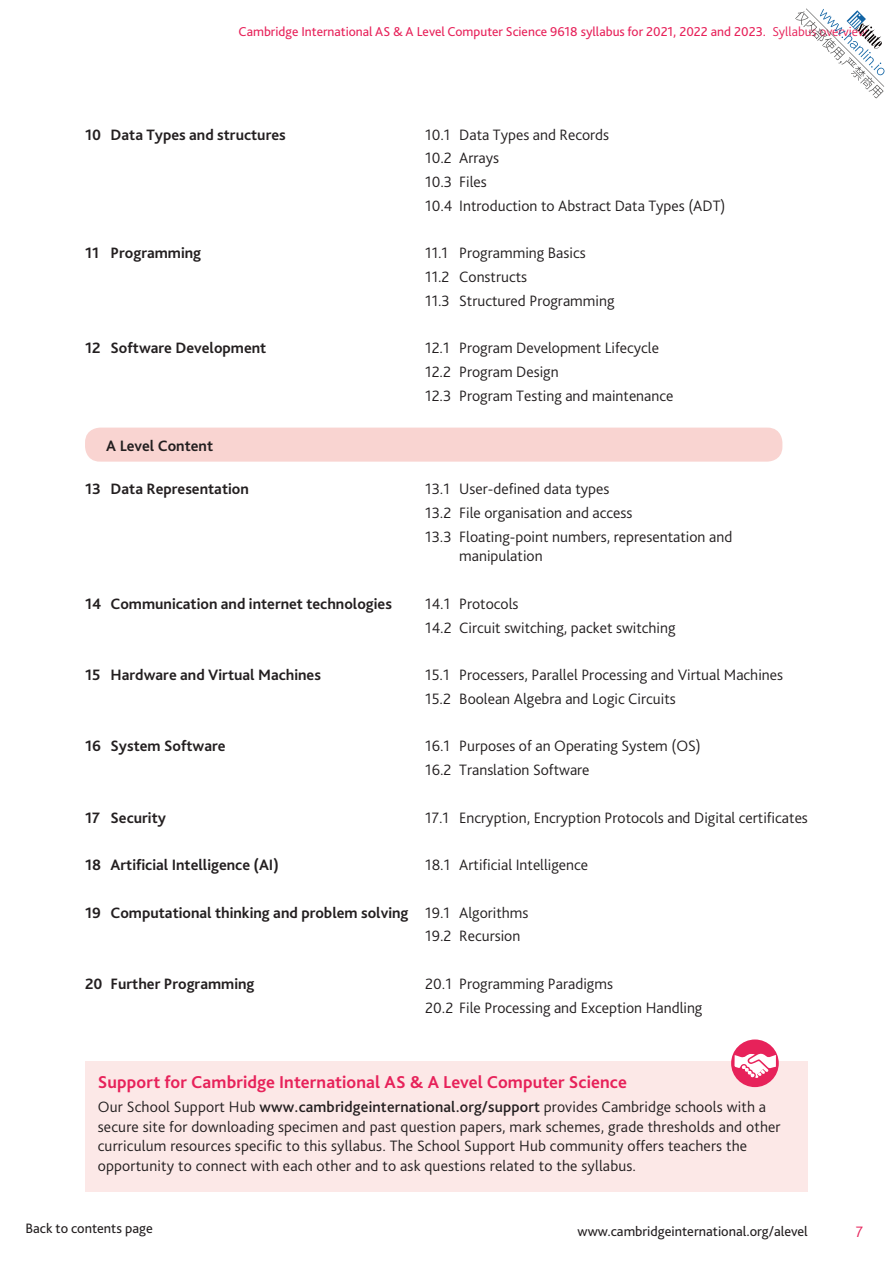
<style>
.page{position:relative;width:893px;height:1263px;background:#fff}
.page>*{position:absolute;margin:0;border:0;box-sizing:border-box;transform-origin:0 0}
.t1{font:700 18px "Bliss Pro";letter-spacing:.005em;color:#e7225a}
.t2{font:300 15.75px/23.7px "Bliss Pro";color:#231f20}
.t3{font:700 15.75px/23.7px "Bliss Pro";color:#231f20}
.t4{font:300 15.75px "Bliss Pro";color:#e7225a}
.t5{font:14.25px "Bliss Pro";color:#231f20}
.t6{font:13.5px "Bliss Pro";color:#e7225a}
.s1{font-weight:300}
.s2{font-weight:500}
</style>
<div class="page">
<div style="left:85px;top:428px;width:697px;height:34px;background:#f9d4d1;border-radius:15px"></div>
<div style="left:85px;top:1062px;width:723px;height:130px;background:#fce8e7"></div>
<div style="left:731px;top:1039px;width:48px;height:48px;background:#e7225a;border-radius:50%"></div>
<svg style="left:734px;top:1053px;width:42px;height:27px"></svg>
<svg style="left:795px;top:9px;width:89px;height:89px"></svg>
<p class="t6" style="left:239px;top:23px;width:630px">Cambridge International AS &amp; A Level Computer Science 9618 syllabus for 2021, 2022 and 2023. <span class="s1">Syllabus overview</span></p>
<p class="t3" style="left:85px;top:122px;width:202px">10 Data Types and structures</p>
<p class="t2" style="left:425px;top:122px;width:302px">10.1 Data Types and Records<br>10.2 Arrays<br>10.3 Files<br>10.4 Introduction to Abstract Data Types (ADT)</p>
<p class="t3" style="left:85px;top:241px;width:118px">11 Programming</p>
<p class="t2" style="left:425px;top:241px;width:191px">11.1 Programming Basics<br>11.2 Constructs<br>11.3 Structured Programming</p>
<p class="t3" style="left:85px;top:336px;width:183px">12 Software Development</p>
<p class="t2" style="left:425px;top:336px;width:250px">12.1 Program Development Lifecycle<br>12.2 Program Design<br>12.3 Program Testing and maintenance</p>
<p class="t3" style="left:106px;top:433px;width:108px">A Level Content</p>
<p class="t3" style="left:85px;top:477px;width:165px">13 Data Representation</p>
<p class="t2" style="left:425px;top:477px;width:309px">13.1 User-defined data types<br>13.2 File organisation and access<br>13.3 Floating-point numbers, representation and</p>
<p class="t2" style="left:459px;top:544px;width:85px">manipulation</p>
<p class="t3" style="left:85px;top:592px;width:308px">14 Communication and internet technologies</p>
<p class="t2" style="left:425px;top:592px;width:252px">14.1 Protocols<br>14.2 Circuit switching, packet switching</p>
<p class="t3" style="left:85px;top:663px;width:237px">15 Hardware and Virtual Machines</p>
<p class="t2" style="left:425px;top:663px;width:359px">15.1 Processers, Parallel Processing and Virtual Machines<br>15.2 Boolean Algebra and Logic Circuits</p>
<p class="t3" style="left:85px;top:734px;width:142px">16 System Software</p>
<p class="t2" style="left:425px;top:734px;width:277px">16.1 Purposes of an Operating System (OS)<br>16.2 Translation Software</p>
<p class="t3" style="left:85px;top:805px;width:82px">17 Security</p>
<p class="t2" style="left:425px;top:805px;width:384px">17.1 Encryption, Encryption Protocols and Digital certificates</p>
<p class="t3" style="left:85px;top:853px;width:195px">18 Artificial Intelligence (AI)</p>
<p class="t2" style="left:425px;top:853px;width:164px">18.1 Artificial Intelligence</p>
<p class="t3" style="left:425px;top:900px;width:105px;text-indent:-340px">19 Computational thinking and problem solving <span class="s1">19.1 Algorithms<br>19.2 Recursion</span></p>
<p class="t3" style="left:85px;top:972px;width:171px">20 Further Programming</p>
<p class="t2" style="left:425px;top:972px;width:279px">20.1 Programming Paradigms<br>20.2 File Processing and Exception Handling</p>
<p class="t1" style="left:98px;top:1071px;width:531px">Support for Cambridge International AS &amp; A Level Computer Science</p>
<p class="t2" style="left:98px;top:1097px;width:684px;line-height:19.5px">Our School Support Hub <span class="s2">www.cambridgeinternational.org/support</span> provides Cambridge schools with a secure site for downloading specimen and past question papers, mark schemes, grade thresholds and other curriculum resources specific to this syllabus. The School Support Hub community offers teachers the opportunity to connect with each other and to ask questions related to the syllabus.</p>
<p class="t5" style="left:26px;top:1219px;width:129px">Back to contents page</p>
<p class="t5" style="left:578px;top:1222px;width:232px">www.cambridgeinternational.org/alevel</p>
<p class="t4" style="left:856px;top:1222px;width:9px">7</p>
</div>
